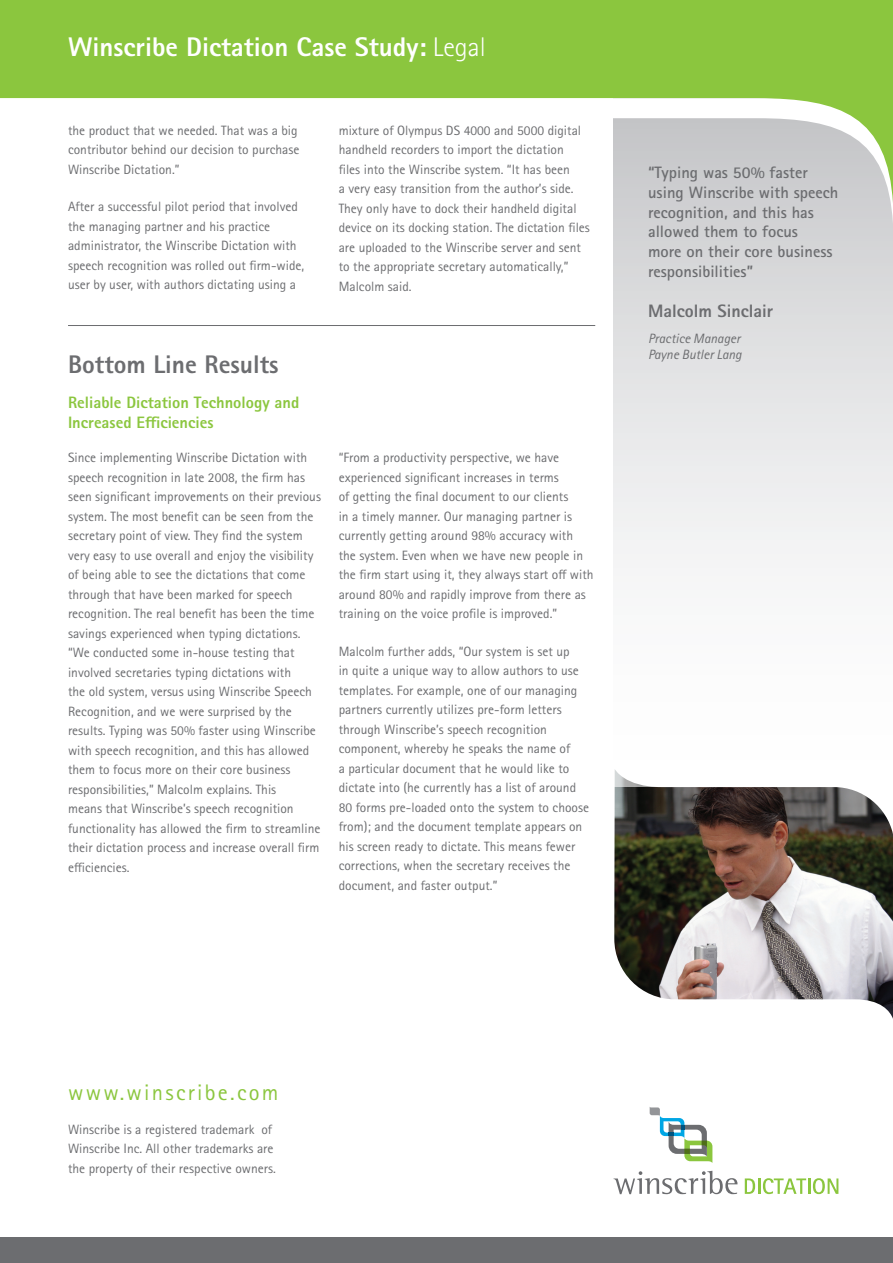
<style>
.page{position:relative;width:893px;height:1263px;background:#fff}
.page>*{position:absolute;margin:0;border:0;box-sizing:border-box;transform-origin:0 0}
.t1{font:800 27px "Rotis Sans Serif Std";color:#fff}
.Large_Grey_Headings{font:800 25.5px "Rotis Sans Serif Std";color:#6c6d70}
.t2{font:22.5px "Rotis Sans Serif Std";letter-spacing:.1em;color:#8bc63e}
.t3{font:800 18px "Rotis Sans Serif Std";color:#6c6d70}
.Quotes_-_grey{font:700 16.5px/19.8px "Rotis Sans Serif Std";color:#6c6d70}
.Headings_-_green{font:800 16.5px/19.5px "Rotis Sans Serif Std";color:#8bc63e}
.Body_Copy{font:13.5px/19.5px "Rotis Sans Serif Std";color:#6c6d70}
.t4{font:italic 13.5px/16.2px "Rotis Sans Serif Std";color:#6c6d70}
.s1{font-weight:700}
.s2{font-weight:300}
</style>
<div class="page">
<img style="left:614px;top:787px;width:279px;height:232px">
<svg style="left:614px;top:299px;width:279px;height:488px"></svg>
<div style="left:0;top:1237px;width:893px;height:26px;background:#6c6d70"></div>
<svg style="left:745px;top:1178px;width:93px;height:16px"></svg>
<svg style="left:614px;top:1171px;width:123px;height:23px"></svg>
<svg style="left:650px;top:1107px;width:62px;height:56px"></svg>
<div style="left:0;top:0;width:893px;height:98px;background:#8bc63e"></div>
<svg style="left:0;top:98px;width:893px;height:201px"></svg>
<hr style="left:68px;top:325px;width:527px;height:1px;background:#6c6d70">
<p class="t1" style="left:68px;top:30px;width:419px">Winscribe Dictation Case Study<span class="s1">:</span> <span class="s2">Legal</span></p>
<p class="Body_Copy" style="left:68px;top:120px;width:233px">the product that we needed. That was a big contributor behind our decision to purchase<br>Winscribe Dictation.”</p>
<p class="Body_Copy" style="left:68px;top:197px;width:238px">After a successful pilot period that involved the managing partner and his practice administrator, the Winscribe Dictation with speech recognition was rolled out firm-wide, user by user, with authors dictating using a</p>
<p class="Body_Copy" style="left:339px;top:120px;width:253px">mixture of Olympus DS 4000 and 5000 digital handheld recorders to import the dictation<br>files into the Winscribe system. “It has been<br>a very easy transition from the author’s side.<br>They only have to dock their handheld digital device on its docking station. The dictation files are uploaded to the Winscribe server and sent to the appropriate secretary automatically,” Malcolm said.</p>
<p class="Large_Grey_Headings" style="left:68px;top:348px;width:212px">Bottom Line Results</p>
<p class="Headings_-_green" style="left:68px;top:393px;width:233px">Reliable Dictation Technology and<br>Increased Efficiencies</p>
<p class="Body_Copy" style="left:68px;top:448px;width:254px">Since implementing Winscribe Dictation with speech recognition in late 2008, the firm has seen significant improvements on their previous system. The most benefit can be seen from the secretary point of view. They find the system very easy to use overall and enjoy the visibility of being able to see the dictations that come through that have been marked for speech recognition. The real benefit has been the time savings experienced when typing dictations. “We conducted some in-house testing that involved secretaries typing dictations with<br>the old system, versus using Winscribe Speech Recognition, and we were surprised by the results. Typing was 50% faster using Winscribe with speech recognition, and this has allowed them to focus more on their core business responsibilities,” Malcolm explains. This<br>means that Winscribe’s speech recognition functionality has allowed the firm to streamline their dictation process and increase overall firm efficiencies.</p>
<p class="Body_Copy" style="left:339px;top:448px;width:256px">“From a productivity perspective, we have experienced significant increases in terms<br>of getting the final document to our clients<br>in a timely manner. Our managing partner is currently getting around 98% accuracy with the system. Even when we have new people in the firm start using it, they always start off with around 80% and rapidly improve from there as training on the voice profile is improved.”</p>
<p class="Body_Copy" style="left:339px;top:642px;width:252px">Malcolm further adds, “Our system is set up<br>in quite a unique way to allow authors to use templates. For example, one of our managing partners currently utilizes pre-form letters through Winscribe’s speech recognition component, whereby he speaks the name of<br>a particular document that he would like to dictate into (he currently has a list of around 80 forms pre-loaded onto the system to choose from); and the document template appears on his screen ready to dictate. This means fewer corrections, when the secretary receives the document, and faster output.”</p>
<p class="Quotes_-_grey" style="left:648px;top:162px;width:192px">“Typing was 50% faster using Winscribe with speech recognition, and this has allowed them to focus<br>more on their core business responsibilities”</p>
<p class="t3" style="left:648px;top:300px;width:126px">Malcolm Sinclair</p>
<p class="t4" style="left:648px;top:330px;width:95px">Practice Manager<br>Payne Butler Lang</p>
<p class="t2" style="left:68px;top:1078px;width:212px">www.winscribe.com</p>
<p class="Body_Copy" style="left:68px;top:1119px;width:209px">Winscribe is a registered trademark of<br>Winscribe Inc. All other trademarks are the property of their respective owners.</p>
</div>
